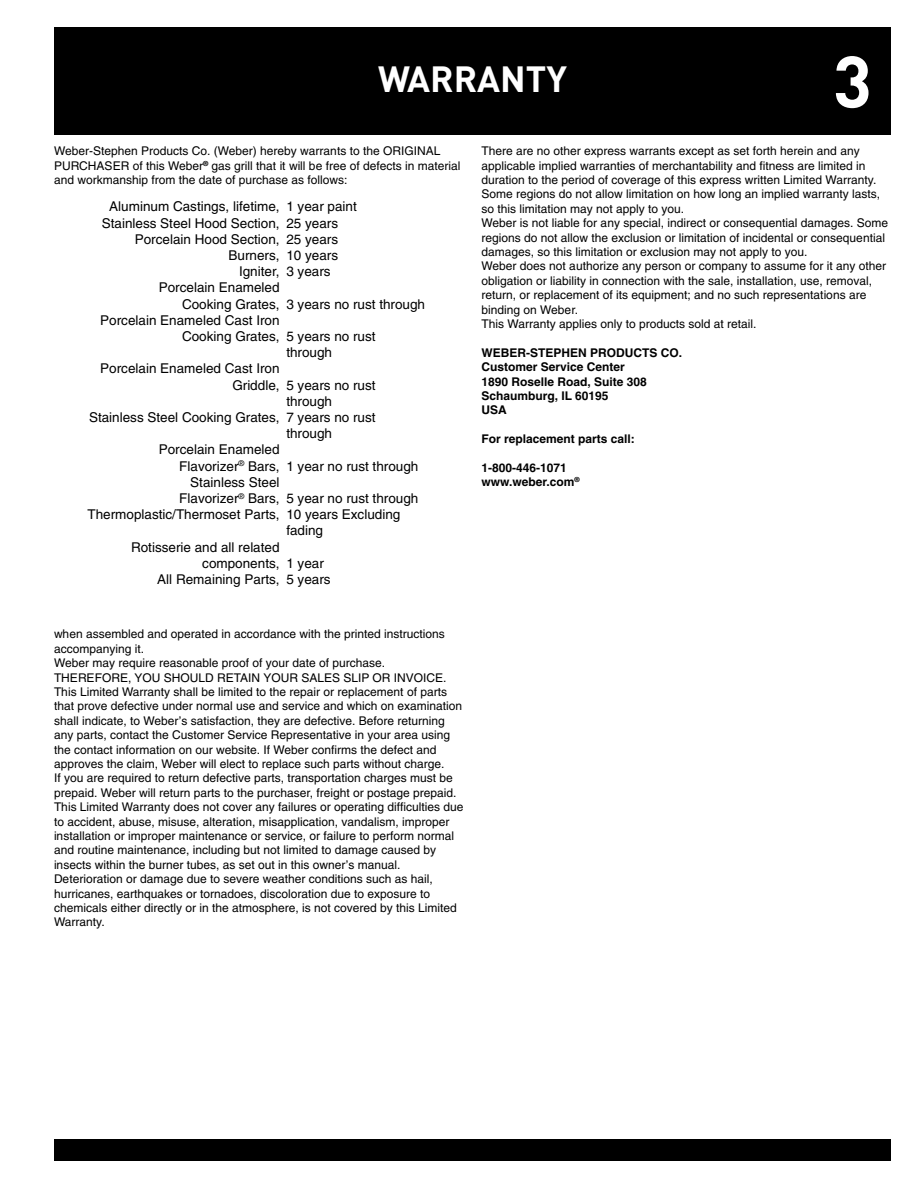
<style>
.page{position:relative;width:918px;height:1188px;background:#fff}
.page>*{position:absolute;margin:0;border:0;box-sizing:border-box;transform-origin:0 0}
.t1{font:72px "DI Nkerned";color:#fff}
.t2{font:36px "DI Nkerned";color:#fff}
.t3{font:13.5px/16.2px "Helvetica";color:#000}
.t4{font:12px/14.4px "Helvetica";color:#000}
.t5{font:700 12px/14.4px "Helvetica";color:#000}
</style>
<div class="page">
<div style="left:54px;top:27px;width:837px;height:108px;background:#000"></div>
<div style="left:54px;top:1139px;width:837px;height:22px;background:#000"></div>
<h2 class="t2" style="left:378px;top:66px;width:190px">WARRANTY</h2>
<h1 class="t1" style="left:833px;top:56px;width:41px">3</h1>
<p class="t4" style="left:54px;top:145px;width:408px">Weber-Stephen Products Co. (Weber) hereby warrants to the ORIGINAL<br>PURCHASER of this Weber<sup>®</sup> gas grill that it will be free of defects in material and workmanship from the date of purchase as follows:</p>
<p class="t4" style="left:482px;top:145px;width:408px">There are no other express warrants except as set forth herein and any applicable implied warranties of merchantability and fitness are limited in duration to the period of coverage of this express written Limited Warranty.<br>Some regions do not allow limitation on how long an implied warranty lasts, so this limitation may not apply to you.<br>Weber is not liable for any special, indirect or consequential damages. Some regions do not allow the exclusion or limitation of incidental or consequential damages, so this limitation or exclusion may not apply to you.<br>Weber does not authorize any person or company to assume for it any other obligation or liability in connection with the sale, installation, use, removal, return, or replacement of its equipment; and no such representations are binding on Weber.<br>This Warranty applies only to products sold at retail.</p>
<p class="t5" style="left:482px;top:346px;width:202px">WEBER-STEPHEN PRODUCTS CO.<br>Customer Service Center<br>1890 Roselle Road, Suite 308<br>Schaumburg, IL 60195<br>USA</p>
<p class="t5" style="left:482px;top:433px;width:155px">For replacement parts call:</p>
<p class="t5" style="left:482px;top:462px;width:100px">1-800-446-1071 www.weber.com<sup>®</sup></p>
<p class="t3" style="left:102px;top:200px;width:257px;text-indent:8px">Aluminum Castings, lifetime, 1 year paint<br>Stainless Steel Hood Section, 25 years</p>
<p class="t3" style="left:135px;top:232px;width:205px">Porcelain Hood Section, 25 years</p>
<p class="t3" style="left:229px;top:248px;width:111px">Burners, 10 years</p>
<p class="t3" style="left:239px;top:265px;width:93px">Igniter, 3 years</p>
<p class="t3" style="left:159px;top:281px;width:122px">Porcelain Enameled</p>
<p class="t3" style="left:182px;top:297px;width:245px">Cooking Grates, 3 years no rust through</p>
<p class="t3" style="left:100px;top:313px;width:181px">Porcelain Enameled Cast Iron</p>
<p class="t3" style="left:182px;top:329px;width:195px">Cooking Grates, 5 years no rust</p>
<p class="t3" style="left:286px;top:346px;width:47px">through</p>
<p class="t3" style="left:100px;top:362px;width:181px">Porcelain Enameled Cast Iron</p>
<p class="t3" style="left:232px;top:378px;width:145px">Griddle, 5 years no rust</p>
<p class="t3" style="left:286px;top:394px;width:47px">through</p>
<p class="t3" style="left:89px;top:410px;width:288px">Stainless Steel Cooking Grates, 7 years no rust</p>
<p class="t3" style="left:286px;top:427px;width:47px">through</p>
<p class="t3" style="left:159px;top:443px;width:122px">Porcelain Enameled</p>
<p class="t3" style="left:179px;top:459px;width:241px">Flavorizer<sup>®</sup> Bars, 1 year no rust through</p>
<p class="t3" style="left:190px;top:475px;width:91px">Stainless Steel</p>
<p class="t3" style="left:179px;top:491px;width:241px">Flavorizer<sup>®</sup> Bars, 5 year no rust through</p>
<p class="t3" style="left:88px;top:508px;width:314px">Thermoplastic/Thermoset Parts, 10 years Excluding</p>
<p class="t3" style="left:286px;top:524px;width:38px">fading</p>
<p class="t3" style="left:131px;top:540px;width:150px">Rotisserie and all related</p>
<p class="t3" style="left:202px;top:556px;width:123px">components, 1 year</p>
<p class="t3" style="left:157px;top:572px;width:175px">All Remaining Parts, 5 years</p>
<p class="t4" style="left:54px;top:628px;width:411px">when assembled and operated in accordance with the printed instructions accompanying it.<br>Weber may require reasonable proof of your date of purchase.<br>THEREFORE, YOU SHOULD RETAIN YOUR SALES SLIP OR INVOICE.<br>This Limited Warranty shall be limited to the repair or replacement of parts that prove defective under normal use and service and which on examination shall indicate, to Weber’s satisfaction, they are defective. Before returning any parts, contact the Customer Service Representative in your area using the contact information on our website. If Weber confirms the defect and approves the claim, Weber will elect to replace such parts without charge.<br>If you are required to return defective parts, transportation charges must be prepaid. Weber will return parts to the purchaser, freight or postage prepaid.<br>This Limited Warranty does not cover any failures or operating difficulties due to accident, abuse, misuse, alteration, misapplication, vandalism, improper installation or improper maintenance or service, or failure to perform normal and routine maintenance, including but not limited to damage caused by insects within the burner tubes, as set out in this owner’s manual.<br>Deterioration or damage due to severe weather conditions such as hail, hurricanes, earthquakes or tornadoes, discoloration due to exposure to chemicals either directly or in the atmosphere, is not covered by this Limited Warranty.</p>
</div>
